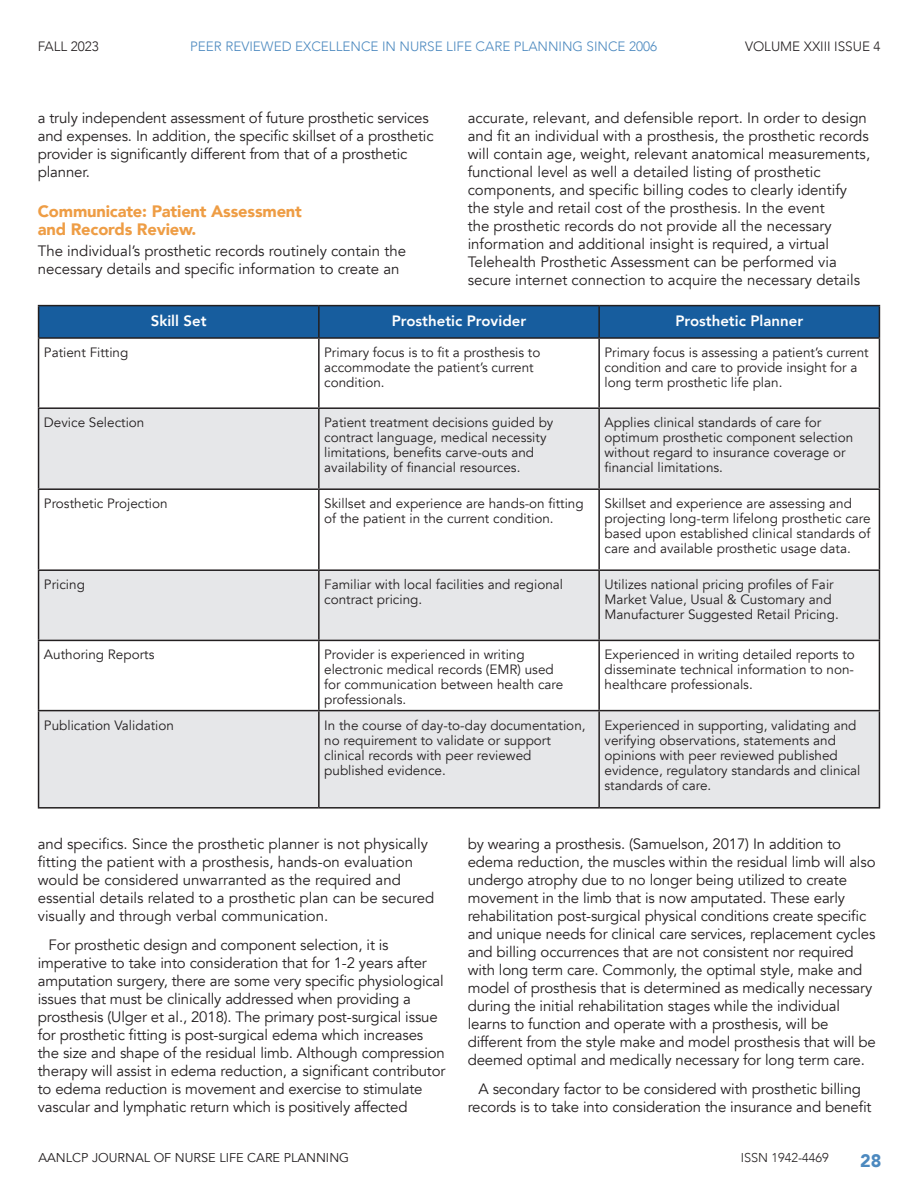
<style>
.page{position:relative;width:918px;height:1188px;background:#fff}
.page>*{position:absolute;margin:0;border:0;box-sizing:border-box;transform-origin:0 0}
.t1{font:900 18px "Avenir";color:#4c89bf}
.t2{font:900 16.5px/18px "Avenir";letter-spacing:-.01em;color:#ee9d45}
.t3{font:15px/18px "Avenir";letter-spacing:-.01em;color:#231f20}
.t4{font:800 15px "Avenir";color:#fff}
.t5{font:13.5px/15px "Avenir";color:#231f20}
.t6{font:300 13.5px "Avenir";color:#4c89bf}
.t7{font:300 13.5px "Avenir";color:#231f20}
.t8{font:12.75px "Avenir";color:#231f20}
.t9{font:300 12.75px "Avenir";color:#231f20}
</style>
<div class="page">
<div style="left:39px;top:306px;width:840px;height:31px;background:#175d9e"></div>
<svg style="left:39px;top:409px;width:840px;height:398px;fill:#e6e7e9"></svg>
<hr style="left:38px;top:305px;width:281px;height:1px;background:#231f20">
<hr style="left:38px;top:306px;width:1px;height:31px;background:#231f20">
<hr style="left:319px;top:305px;width:280px;height:1px;background:#231f20">
<hr style="left:318px;top:306px;width:2px;height:31px;background:#231f20">
<hr style="left:599px;top:305px;width:281px;height:1px;background:#231f20">
<hr style="left:598px;top:306px;width:2px;height:31px;background:#231f20">
<hr style="left:879px;top:306px;width:1px;height:31px;background:#231f20">
<hr style="left:38px;top:337px;width:281px;height:2px;background:#231f20">
<hr style="left:38px;top:339px;width:1px;height:68px;background:#231f20">
<hr style="left:319px;top:337px;width:280px;height:2px;background:#231f20">
<hr style="left:318px;top:339px;width:2px;height:68px;background:#231f20">
<hr style="left:599px;top:337px;width:281px;height:2px;background:#231f20">
<hr style="left:598px;top:339px;width:2px;height:68px;background:#231f20">
<hr style="left:879px;top:339px;width:1px;height:68px;background:#231f20">
<hr style="left:38px;top:407px;width:281px;height:2px;background:#231f20">
<hr style="left:38px;top:409px;width:1px;height:79px;background:#231f20">
<hr style="left:319px;top:407px;width:280px;height:2px;background:#231f20">
<hr style="left:318px;top:409px;width:2px;height:79px;background:#231f20">
<hr style="left:599px;top:407px;width:281px;height:2px;background:#231f20">
<hr style="left:598px;top:409px;width:2px;height:79px;background:#231f20">
<hr style="left:879px;top:409px;width:1px;height:79px;background:#231f20">
<hr style="left:38px;top:488px;width:281px;height:2px;background:#231f20">
<hr style="left:38px;top:490px;width:1px;height:79px;background:#231f20">
<hr style="left:319px;top:488px;width:280px;height:2px;background:#231f20">
<hr style="left:318px;top:490px;width:2px;height:79px;background:#231f20">
<hr style="left:599px;top:488px;width:281px;height:2px;background:#231f20">
<hr style="left:598px;top:490px;width:2px;height:79px;background:#231f20">
<hr style="left:879px;top:490px;width:1px;height:79px;background:#231f20">
<hr style="left:38px;top:569px;width:281px;height:2px;background:#231f20">
<hr style="left:38px;top:571px;width:1px;height:69px;background:#231f20">
<hr style="left:319px;top:569px;width:280px;height:2px;background:#231f20">
<hr style="left:318px;top:571px;width:2px;height:69px;background:#231f20">
<hr style="left:599px;top:569px;width:281px;height:2px;background:#231f20">
<hr style="left:598px;top:571px;width:2px;height:69px;background:#231f20">
<hr style="left:879px;top:571px;width:1px;height:69px;background:#231f20">
<hr style="left:38px;top:640px;width:281px;height:1px;background:#231f20">
<hr style="left:38px;top:641px;width:1px;height:69px;background:#231f20">
<hr style="left:319px;top:640px;width:280px;height:1px;background:#231f20">
<hr style="left:318px;top:641px;width:2px;height:69px;background:#231f20">
<hr style="left:599px;top:640px;width:281px;height:1px;background:#231f20">
<hr style="left:598px;top:641px;width:2px;height:69px;background:#231f20">
<hr style="left:879px;top:641px;width:1px;height:69px;background:#231f20">
<hr style="left:38px;top:710px;width:281px;height:1px;background:#231f20">
<hr style="left:38px;top:711px;width:1px;height:96px;background:#231f20">
<hr style="left:319px;top:710px;width:280px;height:1px;background:#231f20">
<hr style="left:318px;top:711px;width:2px;height:96px;background:#231f20">
<hr style="left:599px;top:710px;width:281px;height:1px;background:#231f20">
<hr style="left:598px;top:711px;width:2px;height:96px;background:#231f20">
<hr style="left:879px;top:711px;width:1px;height:96px;background:#231f20">
<hr style="left:38px;top:807px;width:281px;height:2px;background:#231f20">
<hr style="left:319px;top:807px;width:280px;height:2px;background:#231f20">
<hr style="left:599px;top:807px;width:281px;height:2px;background:#231f20">
<p class="t7" style="left:38px;top:39px;width:63px">FALL 2023</p>
<p class="t6" style="left:190px;top:39px;width:469px">PEER REVIEWED EXCELLENCE IN NURSE LIFE CARE PLANNING SINCE 2006</p>
<p class="t7" style="left:745px;top:39px;width:137px">VOLUME XXIII ISSUE 4</p>
<p class="t3" style="left:38px;top:109px;width:397px">a truly independent assessment of future prosthetic services and expenses. In addition, the specific skillset of a prosthetic provider is significantly different from that of a prosthetic planner.</p>
<p class="t2" style="left:38px;top:201px;width:266px">Communicate: Patient Assessment and Records Review.</p>
<p class="t3" style="left:38px;top:242px;width:370px">The individual’s prosthetic records routinely contain the necessary details and specific information to create an</p>
<p class="t3" style="left:468px;top:109px;width:404px">accurate, relevant, and defensible report. In order to design and fit an individual with a prosthesis, the prosthetic records will contain age, weight, relevant anatomical measurements, functional level as well a detailed listing of prosthetic components, and specific billing codes to clearly identify the style and retail cost of the prosthesis. In the event<br>the prosthetic records do not provide all the necessary information and additional insight is required, a virtual Telehealth Prosthetic Assessment can be performed via secure internet connection to acquire the necessary details</p>
<p class="t4" style="left:151px;top:309px;width:57px">Skill Set</p>
<p class="t4" style="left:392px;top:309px;width:136px">Prosthetic Provider</p>
<p class="t4" style="left:675px;top:309px;width:129px">Prosthetic Planner</p>
<p class="t5" style="left:44px;top:345px;width:86px">Patient Fitting</p>
<p class="t5" style="left:324px;top:345px;width:218px">Primary focus is to fit a prosthesis to accommodate the patient’s current condition.</p>
<p class="t5" style="left:605px;top:345px;width:266px">Primary focus is assessing a patient’s current condition and care to provide insight for a long term prosthetic life plan.</p>
<p class="t5" style="left:44px;top:415px;width:102px">Device Selection</p>
<p class="t5" style="left:324px;top:415px;width:231px">Patient treatment decisions guided by contract language, medical necessity limitations, benefits carve-outs and availability of financial resources.</p>
<p class="t5" style="left:605px;top:415px;width:250px">Applies clinical standards of care for optimum prosthetic component selection without regard to insurance coverage or financial limitations.</p>
<p class="t5" style="left:44px;top:496px;width:125px">Prosthetic Projection</p>
<p class="t5" style="left:324px;top:496px;width:261px">Skillset and experience are hands-on fitting of the patient in the current condition.</p>
<p class="t5" style="left:605px;top:496px;width:268px">Skillset and experience are assessing and projecting long-term lifelong prosthetic care based upon established clinical standards of care and available prosthetic usage data.</p>
<p class="t5" style="left:44px;top:577px;width:42px">Pricing</p>
<p class="t5" style="left:324px;top:577px;width:240px">Familiar with local facilities and regional contract pricing.</p>
<p class="t5" style="left:605px;top:577px;width:236px">Utilizes national pricing profiles of Fair<br>Market Value, Usual &amp; Customary and<br>Manufacturer Suggested Retail Pricing.</p>
<p class="t5" style="left:44px;top:647px;width:112px">Authoring Reports</p>
<p class="t5" style="left:324px;top:647px;width:241px">Provider is experienced in writing electronic medical records (EMR) used for communication between health care professionals.</p>
<p class="t5" style="left:605px;top:647px;width:252px;text-align:justify">Experienced in writing detailed reports to disseminate technical information to non&shy;healthcare professionals.</p>
<p class="t5" style="left:44px;top:718px;width:131px">Publication Validation</p>
<p class="t5" style="left:324px;top:718px;width:263px">In the course of day-to-day documentation, no requirement to validate or support clinical records with peer reviewed published evidence.</p>
<p class="t5" style="left:605px;top:718px;width:257px">Experienced in supporting, validating and verifying observations, statements and opinions with peer reviewed published evidence, regulatory standards and clinical standards of care.</p>
<p class="t3" style="left:38px;top:835px;width:398px">and specifics. Since the prosthetic planner is not physically fitting the patient with a prosthesis, hands-on evaluation would be considered unwarranted as the required and essential details related to a prosthetic plan can be secured visually and through verbal communication.</p>
<p class="t3" style="left:38px;top:936px;width:409px;text-indent:11px">For prosthetic design and component selection, it is imperative to take into consideration that for 1-2 years after amputation surgery, there are some very specific physiological issues that must be clinically addressed when providing a prosthesis (Ulger et al., 2018). The primary post-surgical issue for prosthetic fitting is post-surgical edema which increases the size and shape of the residual limb. Although compression therapy will assist in edema reduction, a significant contributor to edema reduction is movement and exercise to stimulate vascular and lymphatic return which is positively affected</p>
<p class="t3" style="left:468px;top:835px;width:410px">by wearing a prosthesis. (Samuelson, 2017) In addition to edema reduction, the muscles within the residual limb will also undergo atrophy due to no longer being utilized to create movement in the limb that is now amputated. These early rehabilitation post-surgical physical conditions create specific and unique needs for clinical care services, replacement cycles and billing occurrences that are not consistent nor required with long term care. Commonly, the optimal style, make and model of prosthesis that is determined as medically necessary during the initial rehabilitation stages while the individual learns to function and operate with a prosthesis, will be different from the style make and model prosthesis that will be deemed optimal and medically necessary for long term care.</p>
<p class="t3" style="left:468px;top:1080px;width:405px;text-align:center">A secondary factor to be considered with prosthetic billing records is to take into consideration the insurance and benefit</p>
<p class="t8" style="left:38px;top:1150px;width:312px">AANLCP JOURNAL OF NURSE LIFE CARE PLANNING</p>
<p class="t9" style="left:741px;top:1150px;width:90px">ISSN 1942-4469</p>
<p class="t1" style="left:860px;top:1145px;width:23px">28</p>
</div>
